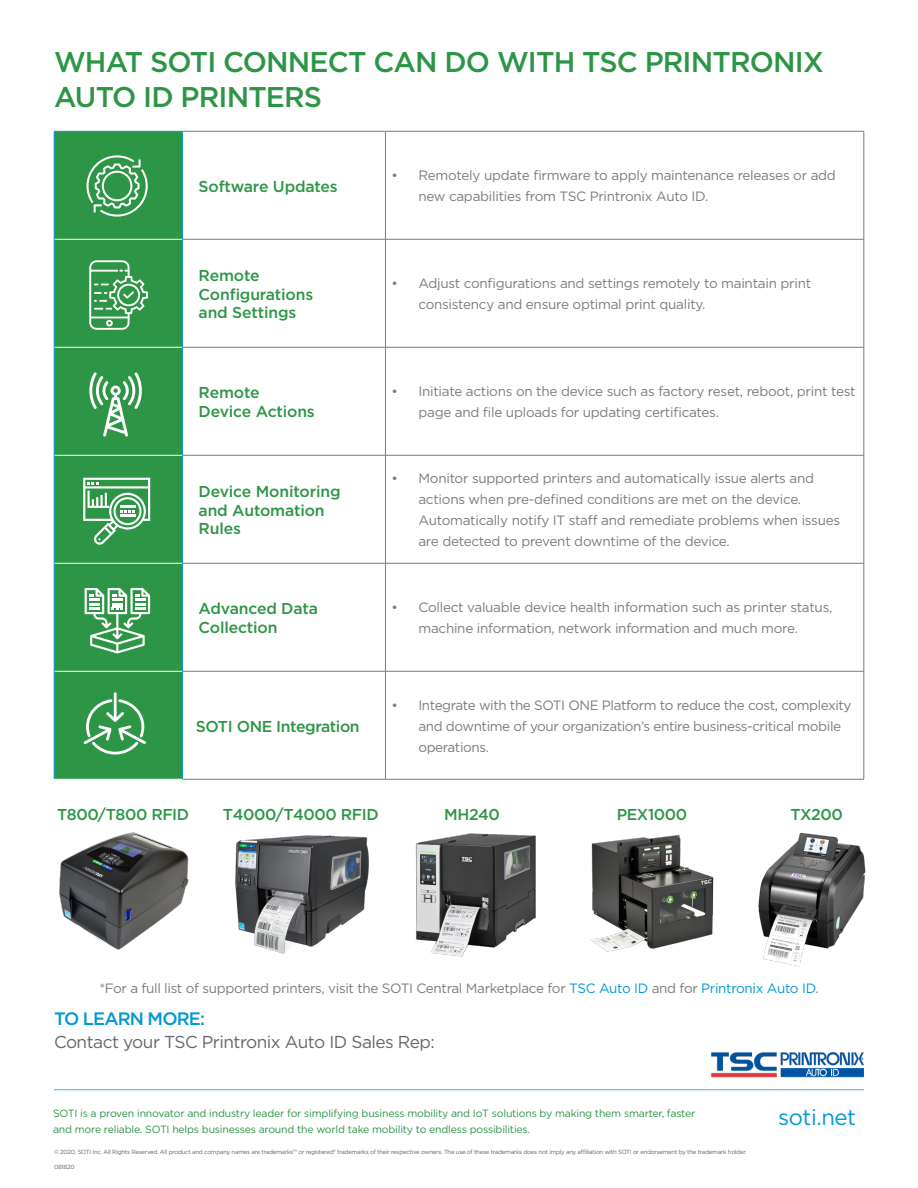
<style>
.page{position:relative;width:918px;height:1188px;background:#fff}
.page>*{position:absolute;margin:0;border:0;box-sizing:border-box;transform-origin:0 0}
.t1{font:500 28.5px/34.5px "Gotham";letter-spacing:-.03em;color:#2d9546}
.t2{font:22.05px "Gotham";letter-spacing:-.02em;color:#0099d3}
.t3{font:500 18px "Gotham";letter-spacing:-.05em;color:#0099d3}
.t4{font:17.25px "Gotham";letter-spacing:-.03em;color:#63666b}
.t5{font:500 15.75px/18.9px "Gotham";letter-spacing:-.01em;color:#2d9546}
.t6{font:13.5px/21px "Gotham";letter-spacing:-.02em;color:#7c7c81}
.t7{font:10.5px/15.6px "Gotham";letter-spacing:-.02em;color:#2d9546}
.t8{font:6px "Gotham";letter-spacing:-.04em;color:#62656a}
.s1{color:#0099d3}
.s2{font-family:"Gotham Rounded"}
</style>
<div class="page">
<div style="left:55px;top:132px;width:127px;height:647px;background:#2d9546"></div>
<hr style="left:183px;top:131px;width:202px;height:1px;background:#7c7c81">
<hr style="left:385px;top:131px;width:479px;height:1px;background:#7c7c81">
<hr style="left:385px;top:131px;width:1px;height:108px;background:#7c7c81">
<hr style="left:864px;top:131px;width:1px;height:108px;background:#7c7c81">
<hr style="left:183px;top:239px;width:202px;height:1px;background:#7c7c81">
<hr style="left:385px;top:239px;width:479px;height:1px;background:#7c7c81">
<hr style="left:385px;top:239px;width:1px;height:108px;background:#7c7c81">
<hr style="left:864px;top:239px;width:1px;height:108px;background:#7c7c81">
<hr style="left:183px;top:347px;width:202px;height:1px;background:#7c7c81">
<hr style="left:385px;top:347px;width:479px;height:1px;background:#7c7c81">
<hr style="left:385px;top:347px;width:1px;height:108px;background:#7c7c81">
<hr style="left:864px;top:347px;width:1px;height:108px;background:#7c7c81">
<hr style="left:183px;top:455px;width:202px;height:1px;background:#7c7c81">
<hr style="left:385px;top:455px;width:479px;height:1px;background:#7c7c81">
<hr style="left:385px;top:455px;width:1px;height:108px;background:#7c7c81">
<hr style="left:864px;top:455px;width:1px;height:108px;background:#7c7c81">
<hr style="left:183px;top:563px;width:202px;height:1px;background:#7c7c81">
<hr style="left:385px;top:563px;width:479px;height:1px;background:#7c7c81">
<hr style="left:385px;top:563px;width:1px;height:108px;background:#7c7c81">
<hr style="left:864px;top:563px;width:1px;height:108px;background:#7c7c81">
<hr style="left:183px;top:671px;width:202px;height:1px;background:#7c7c81">
<hr style="left:385px;top:671px;width:479px;height:1px;background:#7c7c81">
<hr style="left:385px;top:671px;width:1px;height:108px;background:#7c7c81">
<hr style="left:864px;top:671px;width:1px;height:108px;background:#7c7c81">
<hr style="left:182px;top:779px;width:203px;height:1px;background:#7c7c81">
<hr style="left:385px;top:779px;width:479px;height:1px;background:#7c7c81">
<hr style="left:54px;top:239px;width:128px;height:1px;background:#fff">
<hr style="left:54px;top:347px;width:128px;height:1px;background:#fff">
<hr style="left:54px;top:455px;width:128px;height:1px;background:#fff">
<hr style="left:54px;top:563px;width:128px;height:1px;background:#fff">
<hr style="left:54px;top:671px;width:128px;height:1px;background:#fff">
<hr style="left:54px;top:131px;width:129px;height:1px;background:#0099d3">
<hr style="left:54px;top:131px;width:1px;height:108px;background:#0099d3">
<hr style="left:182px;top:131px;width:1px;height:108px;background:#0099d3">
<hr style="left:54px;top:239px;width:1px;height:108px;background:#0099d3">
<hr style="left:182px;top:239px;width:1px;height:108px;background:#0099d3">
<hr style="left:54px;top:347px;width:1px;height:108px;background:#0099d3">
<hr style="left:182px;top:347px;width:1px;height:108px;background:#0099d3">
<hr style="left:54px;top:455px;width:1px;height:108px;background:#0099d3">
<hr style="left:182px;top:455px;width:1px;height:108px;background:#0099d3">
<hr style="left:54px;top:563px;width:1px;height:108px;background:#0099d3">
<hr style="left:182px;top:563px;width:1px;height:108px;background:#0099d3">
<hr style="left:54px;top:671px;width:1px;height:108px;background:#0099d3">
<hr style="left:182px;top:671px;width:1px;height:108px;background:#0099d3">
<hr style="left:54px;top:1089px;width:810px;height:1px;background:#32b6ea">
<svg style="left:89px;top:260px;width:59px;height:70px;background:#5fae72"></svg>
<svg style="left:85px;top:151px;width:65px;height:70px;background:#56aa6a"></svg>
<svg style="left:89px;top:372px;width:53px;height:65px"></svg>
<svg style="left:83px;top:478px;width:67px;height:67px"></svg>
<svg style="left:85px;top:588px;width:65px;height:65px"></svg>
<svg style="left:84px;top:692px;width:62px;height:63px"></svg>
<img style="left:705px;top:1052px;width:159px;height:39px">
<img style="left:235px;top:835px;width:134px;height:119px">
<img style="left:59px;top:832px;width:130px;height:118px">
<img style="left:415px;top:833px;width:121px;height:124px">
<img style="left:758px;top:832px;width:108px;height:135px">
<img style="left:591px;top:835px;width:123px;height:117px">
<h1 class="t1" style="left:54px;top:45px;width:771px">WHAT SOTI CONNECT CAN DO WITH TSC PRINTRONIX<br>AUTO ID PRINTERS</h1>
<p class="t5" style="left:199px;top:176px;width:141px">Software Updates</p>
<p class="t6" style="left:418px;top:165px;width:419px;text-indent:-27px">• Remotely update firmware to apply maintenance releases or add new capabilities from TSC Printronix Auto ID.</p>
<p class="t5" style="left:199px;top:265px;width:116px">Remote<br>Configurations and Settings</p>
<p class="t6" style="left:418px;top:273px;width:394px;text-indent:-27px">• Adjust configurations and settings remotely to maintain print consistency and ensure optimal print quality.</p>
<p class="t5" style="left:199px;top:383px;width:118px">Remote<br>Device Actions</p>
<p class="t6" style="left:418px;top:381px;width:439px;text-indent:-27px">• Initiate actions on the device such as factory reset, reboot, print test page and file uploads for updating certificates.</p>
<p class="t5" style="left:199px;top:481px;width:143px">Device Monitoring and Automation<br>Rules</p>
<p class="t6" style="left:418px;top:468px;width:423px;text-indent:-27px">• Monitor supported printers and automatically issue alerts and actions when pre-defined conditions are met on the device.<br>Automatically notify IT staff and remediate problems when issues are detected to prevent downtime of the device.</p>
<p class="t5" style="left:199px;top:599px;width:121px">Advanced Data<br>Collection</p>
<p class="t6" style="left:391px;top:597px;width:442px;text-align:center">• Collect valuable device health information such as printer status, machine information, network information and much more.</p>
<p class="t5" style="left:196px;top:716px;width:165px">SOTI ONE Integration</p>
<p class="t6" style="left:418px;top:694px;width:435px;text-indent:-27px">• Integrate with the SOTI ONE Platform to reduce the cost, complexity and downtime of your organization’s entire business-critical mobile operations.</p>
<p class="t5" style="left:57px;top:805px;width:134px">T800/T800 RFID</p>
<p class="t5" style="left:223px;top:805px;width:157px">T4000/T4000 RFID</p>
<p class="t5" style="left:444px;top:805px;width:57px">MH240</p>
<p class="t5" style="left:617px;top:805px;width:72px">PEX1000</p>
<p class="t5" style="left:790px;top:805px;width:54px">TX200</p>
<p class="t6" style="left:99px;top:977px;width:721px">*For a full list of supported printers, visit the SOTI Central Marketplace for <span class="s1">TSC Auto ID</span> and for <span class="s1">Printronix Auto ID</span>.</p>
<h3 class="t3" style="left:54px;top:1007px;width:153px">TO LEARN MORE:</h3>
<p class="t4" style="left:54px;top:1031px;width:382px">Contact your TSC Printronix Auto ID Sales Rep:</p>
<p class="t7" style="left:53px;top:1105px;width:644px">SOTI is a proven innovator and industry leader for simplifying business mobility and IoT solutions by making them smarter, faster and more reliable. SOTI helps businesses around the world take mobility to endless possibilities.</p>
<p class="t8" style="left:54px;top:1148px;width:694px"><span class="s2">©</span> 2020, SOTI Inc. All Rights Reserved. All product and company names are trademarks™ or registered® trademarks of their respective owners. The use of these trademarks does not imply any affiliation with SOTI or endorsement by the trademark holder.</p>
<p class="t8" style="left:54px;top:1163px;width:22px">081820</p>
<h2 class="t2" style="left:778px;top:1103px;width:79px">soti.net</h2>
</div>
